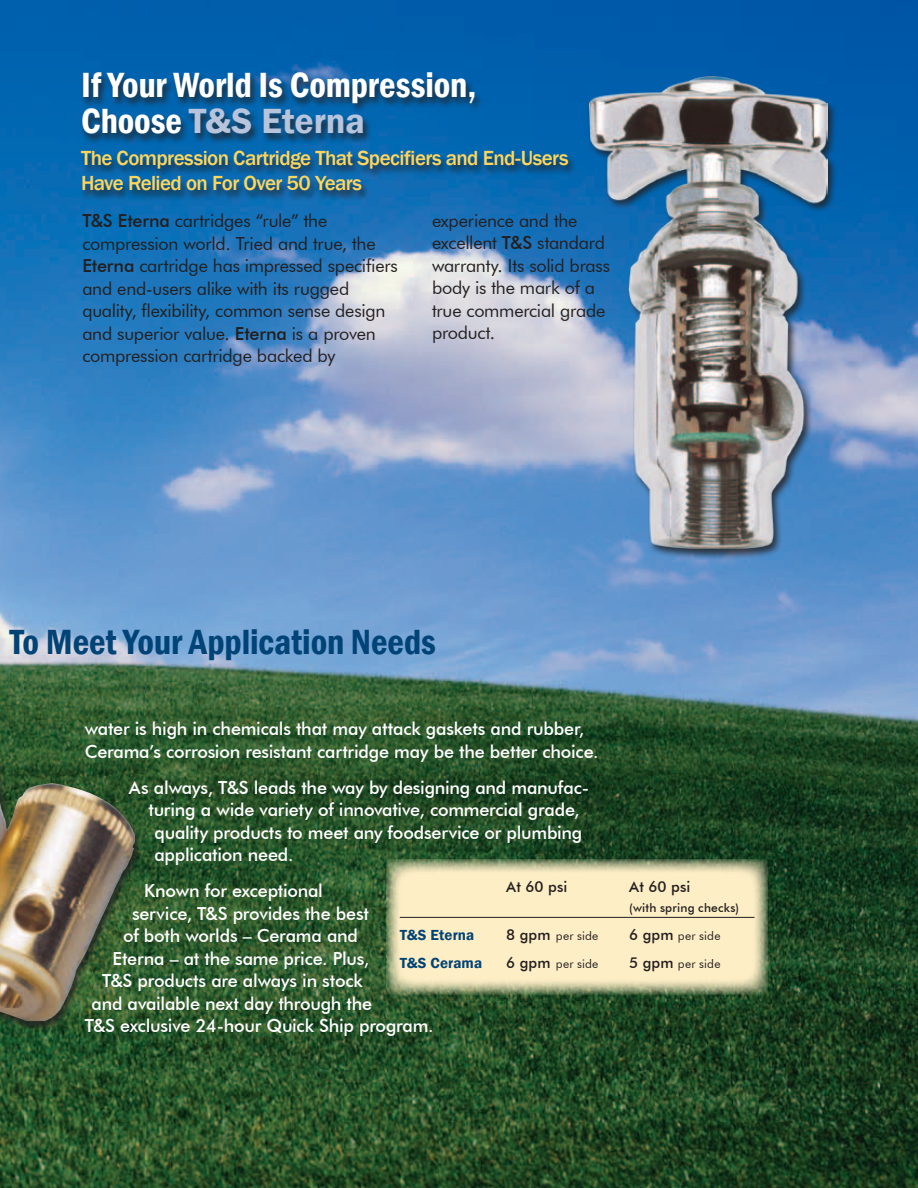
<style>
.page{position:relative;width:918px;height:1188px;background:#fff}
.page>*{position:absolute;margin:0;border:0;box-sizing:border-box;transform-origin:0 0}
.t1{font:600 condensed 36px/36px "Franklin Gothic";letter-spacing:-.005em;color:#fff}
.t2{font:600 condensed 36px "Franklin Gothic";letter-spacing:-.005em;color:#004376}
.t3{font:500 21px/25.2px "Franklin Gothic";letter-spacing:-.03em;color:#ffd65c}
.t4{font:500 18px/22.5px "Futura BT";letter-spacing:-.015em;color:#fff}
.t5{font:18px/22.5px "Futura BT";letter-spacing:-.015em;color:#231f20}
.t6{font:600 15px "Franklin Gothic";letter-spacing:.005em;color:#004376}
.t7{font:500 15px "Futura BT";letter-spacing:.01em;color:#231f20}
.t8{font:12px "Futura BT";letter-spacing:.015em;color:#231f20}
.t9{font:500 12px "Futura BT";letter-spacing:.02em;color:#231f20}
.s1{font-stretch:normal;color:#b7c4db}
.s2{font-weight:500}
.s3{font-weight:500;font-size:15px}
</style>
<div class="page">
<img style="left:0;top:0;width:918px;height:1188px">
<div style="left:78px;top:72px;width:499px;height:130px;background:#231f20;opacity:.78"></div>
<div style="left:0;top:679px;width:144px;height:354px;background:#231f20;opacity:.78"></div>
<img style="left:0;top:783px;width:135px;height:238px">
<svg style="left:386px;top:859px;width:382px;height:135px;background:#e8ddb6"></svg>
<hr style="left:400px;top:917px;width:354px;height:1px;background:#231f20">
<div style="left:587px;top:76px;width:250px;height:484px;background:#231f20;opacity:.78"></div>
<img style="left:590px;top:77px;width:238px;height:472px">
<h1 class="t1" style="left:81px;top:67px;width:397px">If Your World Is Compression,<br>Choose <span class="s1">T&amp;S Eterna</span></h1>
<p class="t3" style="left:81px;top:146px;width:489px">The Compression Cartridge That Specifiers and End-Users<br>Have Relied on For Over 50 Years</p>
<p class="t5" style="left:82px;top:210px;width:317px"><span class="s2">T&amp;S Eterna</span> cartridges “rule” the compression world. Tried and true, the <span class="s2">Eterna</span> cartridge has impressed specifiers and end-users alike with its rugged quality, flexibility, common sense design and superior value. <span class="s2">Eterna</span> is a proven compression cartridge backed by</p>
<p class="t5" style="left:432px;top:209px;width:180px">experience and the excellent <span class="s2">T&amp;S</span> standard warranty. Its solid brass body is the mark of a true commercial grade product.</p>
<h1 class="t2" style="left:10px;top:618px;width:427px">To Meet Your Application Needs</h1>
<p class="t4" style="left:85px;top:717px;width:515px">water is high in chemicals that may attack gaskets and rubber,<br>Cerama’s corrosion resistant cartridge may be the better choice.</p>
<p class="t4" style="left:129px;top:776px;width:461px">As always, T&amp;S leads the way by designing and manufac-</p>
<p class="t4" style="left:149px;top:798px;width:433px">turing a wide variety of innovative, commercial grade,</p>
<p class="t4" style="left:154px;top:821px;width:429px">quality products to meet any foodservice or plumbing</p>
<p class="t4" style="left:154px;top:843px;width:140px">application need.</p>
<p class="t4" style="left:144px;top:879px;width:181px">Known for exceptional</p>
<p class="t4" style="left:132px;top:902px;width:239px">service, T&amp;S provides the best</p>
<p class="t4" style="left:123px;top:924px;width:237px">of both worlds – Cerama and</p>
<p class="t4" style="left:113px;top:947px;width:258px">Eterna – at the same price. Plus,</p>
<p class="t4" style="left:102px;top:969px;width:262px">T&amp;S products are always in stock</p>
<p class="t4" style="left:92px;top:992px;width:282px">and available next day through the</p>
<p class="t4" style="left:85px;top:1014px;width:350px">T&amp;S exclusive 24-hour Quick Ship program.</p>
<p class="t7" style="left:506px;top:878px;width:63px">At 60 psi</p>
<p class="t7" style="left:629px;top:878px;width:63px">At 60 psi</p>
<p class="t9" style="left:629px;top:900px;width:111px">(with spring checks)</p>
<p class="t6" style="left:400px;top:926px;width:76px">T&amp;S Eterna</p>
<p class="t8" style="left:506px;top:928px;width:94px"><span class="s3">8 gpm</span> per side</p>
<p class="t8" style="left:629px;top:928px;width:93px"><span class="s3">6 gpm</span> per side</p>
<p class="t6" style="left:400px;top:954px;width:84px">T&amp;S Cerama</p>
<p class="t8" style="left:506px;top:957px;width:94px"><span class="s3">6 gpm</span> per side</p>
<p class="t8" style="left:629px;top:957px;width:93px"><span class="s3">5 gpm</span> per side</p>
</div>
